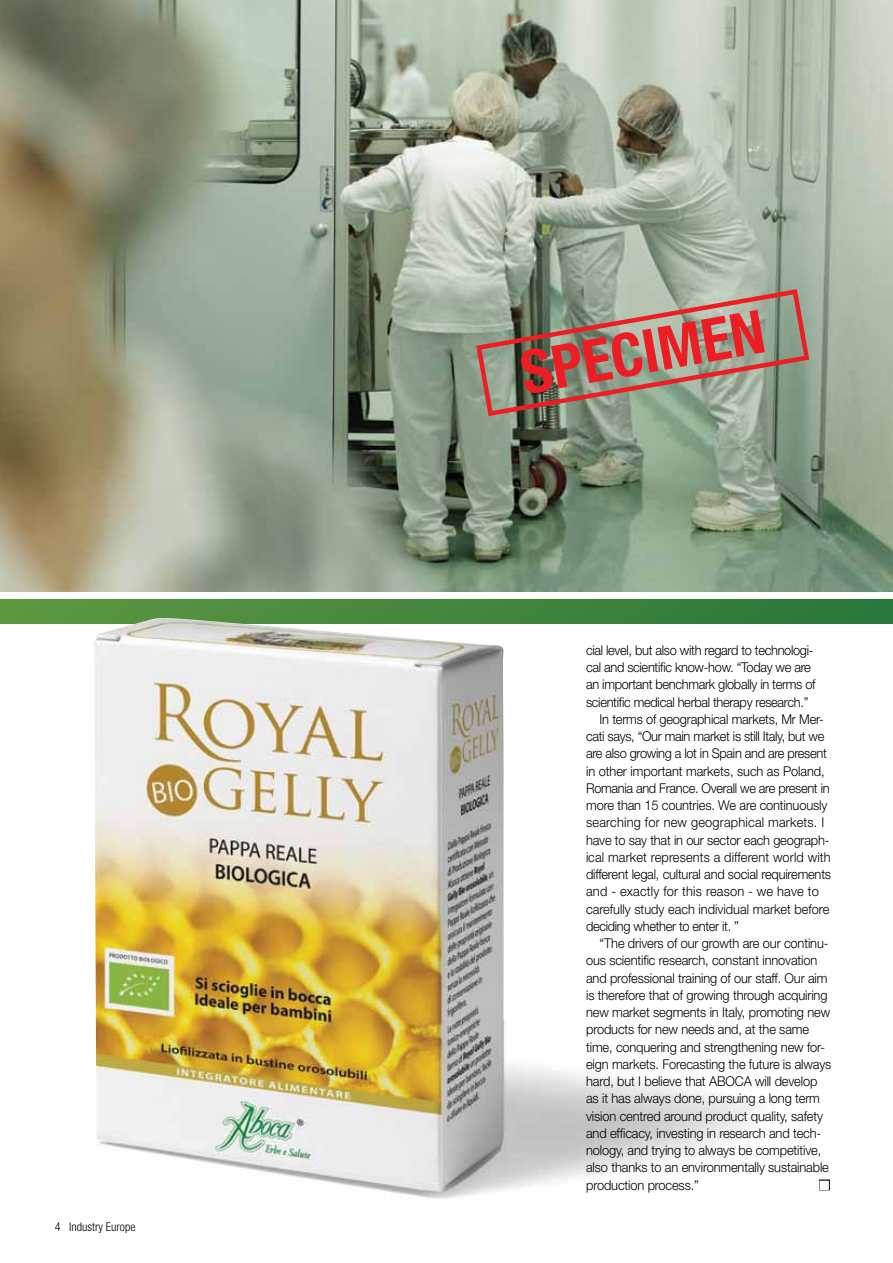
<style>
.page{position:relative;width:893px;height:1263px;background:#fff}
.page>*{position:absolute;margin:0;border:0;box-sizing:border-box;transform-origin:0 0}
.t1{font:700 condensed 60px "Helvetica Neue LT Pro";color:#ed1d24}
.t2{font:300 13.5px "Helvetica Neue LT Pro";letter-spacing:-.01em;color:#000;scale:.95 1}
.t3{font:300 13.5px "Helvetica Neue LT Pro";letter-spacing:.015em;color:#000;scale:.95 1}
.t4{font:300 13.5px "Helvetica Neue LT Pro";letter-spacing:.01em;color:#000;scale:.95 1}
.t5{font:13.5px "Zapf Dingbats ITC";color:#fff}
.t6{font:300 condensed 12px "Helvetica Neue LT Pro";color:#000}
</style>
<div class="page">
<img style="left:0;top:0;width:893px;height:591px">
<div style="left:0;top:600px;width:893px;height:24px;background:linear-gradient(to right,#5f9741,#29763b)"></div>
<img style="left:15px;top:618px;width:812px;height:581px">
<div style="left:819px;top:1179px;width:11px;height:11px;border:2px solid #000"></div>
<svg style="left:474px;top:287px;width:338px;height:132px;background:#949483"></svg>
<p class="t6" style="left:55px;top:1220px;width:82px">4 Industry Europe</p>
<h1 class="t1" style="left:515px;top:338px;width:248px;rotate:-10deg">SPECIMEN</h1>
<p class="t2" style="left:586px;top:642px;width:241px">cial level, but also with regard to technologi-</p>
<p class="t2" style="left:586px;top:659px;width:238px">cal and scientific know-how. “Today we are</p>
<p class="t2" style="left:586px;top:676px;width:243px">an important benchmark globally in terms of</p>
<p class="t2" style="left:586px;top:693px;width:235px">scientific medical herbal therapy research.”</p>
<p class="t2" style="left:600px;top:711px;width:238px">In terms of geographical markets, Mr Mer-</p>
<p class="t2" style="left:586px;top:728px;width:252px">cati says, “Our main market is still Italy, but we</p>
<p class="t2" style="left:586px;top:745px;width:255px">are also growing a lot in Spain and are present</p>
<p class="t2" style="left:586px;top:762px;width:253px">in other important markets, such as Poland,</p>
<p class="t2" style="left:586px;top:780px;width:258px">Romania and France. Overall we are present in</p>
<p class="t2" style="left:586px;top:797px;width:255px">more than 15 countries. We are continuously</p>
<p class="t3" style="left:586px;top:814px;width:252px">searching for new geographical markets. I</p>
<p class="t2" style="left:586px;top:831px;width:258px">have to say that in our sector each geograph-</p>
<p class="t4" style="left:586px;top:849px;width:259px">ical market represents a different world with</p>
<p class="t2" style="left:586px;top:866px;width:259px">different legal, cultural and social requirements</p>
<p class="t3" style="left:586px;top:883px;width:247px">and - exactly for this reason - we have to</p>
<p class="t2" style="left:586px;top:900px;width:258px">carefully study each individual market before</p>
<p class="t2" style="left:586px;top:918px;width:162px">deciding whether to enter it. ”</p>
<p class="t2" style="left:600px;top:935px;width:242px">“The drivers of our growth are our continu-</p>
<p class="t2" style="left:586px;top:952px;width:245px">ous scientific research, constant innovation</p>
<p class="t2" style="left:586px;top:969px;width:256px">and professional training of our staff. Our aim</p>
<p class="t2" style="left:586px;top:987px;width:256px">is therefore that of growing through acquiring</p>
<p class="t2" style="left:586px;top:1004px;width:258px">new market segments in Italy, promoting new</p>
<p class="t2" style="left:586px;top:1021px;width:236px">products for new needs and, at the same</p>
<p class="t2" style="left:586px;top:1038px;width:253px">time, conquering and strengthening new for-</p>
<p class="t2" style="left:586px;top:1056px;width:260px">eign markets. Forecasting the future is always</p>
<p class="t2" style="left:586px;top:1073px;width:245px">hard, but I believe that ABOCA will develop</p>
<p class="t2" style="left:586px;top:1090px;width:248px">as it has always done, pursuing a long term</p>
<p class="t2" style="left:586px;top:1107px;width:251px">vision centred around product quality, safety</p>
<p class="t2" style="left:586px;top:1125px;width:249px">and efficacy, investing in research and tech-</p>
<p class="t2" style="left:586px;top:1142px;width:249px">nology, and trying to always be competitive,</p>
<p class="t2" style="left:586px;top:1159px;width:257px">also thanks to an environmentally sustainable</p>
<p class="t2" style="left:586px;top:1177px;width:120px">production process.”</p>
<p class="t5" style="left:819px;top:1178px;width:12px">■</p>
</div>
